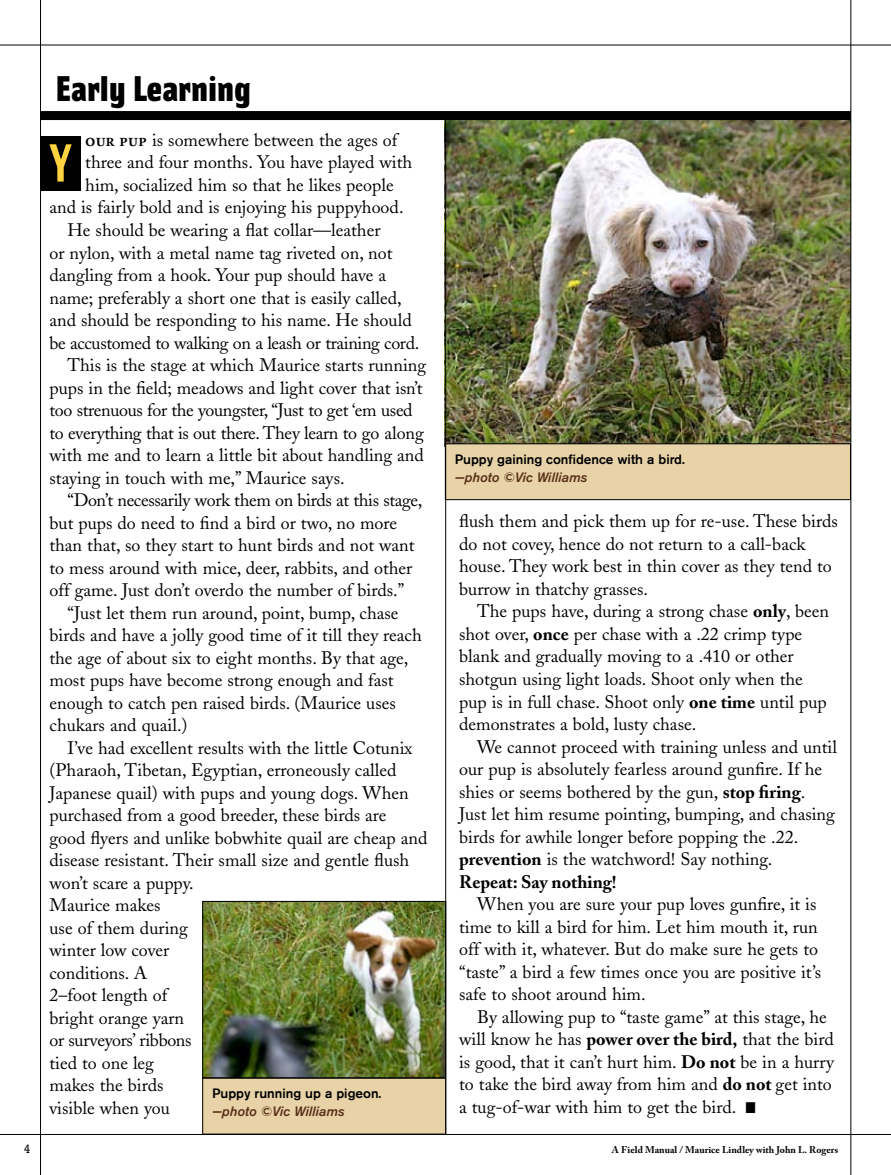
<style>
.page{position:relative;width:891px;height:1175px;background:#fff}
.page>*{position:absolute;margin:0;border:0;box-sizing:border-box;transform-origin:0 0}
.t1{font:700 54px "Solex";color:#ffd340}
.t2{font:900 36px "Solex";color:#000}
.t3{font:18px/22.5px "Adobe Caslon";color:#000}
.t4{font:18px "Adobe Caslon";letter-spacing:-.02em;color:#000}
.t5{font:500 13.5px "Akzidenz Grotesk BE";color:#000}
.t6{font:italic 500 13.5px "Akzidenz Grotesk BE";color:#593118}
.t7{font:12px "Geometric Slab 712 BT Medium A";color:#000}
.t8{font:700 9.75px "Adobe Caslon Pro";color:#000}
.s1{font-family:"Adobe Caslon Semibold SC"}
.s2{font-weight:700}
</style>
<div class="page">
<img style="left:446px;top:120px;width:404px;height:323px">
<div style="left:445px;top:444px;width:405px;height:55px;background:#e8d3a9"></div>
<div style="left:445px;top:443px;width:406px;height:57px;border:1px solid #000"></div>
<img style="left:204px;top:903px;width:240px;height:173px">
<div style="left:202px;top:901px;width:244px;height:177px;border:1px solid #000"></div>
<div style="left:203px;top:1078px;width:243px;height:56px;background:#e8d3a9"></div>
<div style="left:202px;top:1077px;width:244px;height:57px;border:1px solid #000"></div>
<hr style="left:0;top:1134px;width:891px;height:1px;background:#000">
<hr style="left:0;top:45px;width:891px;height:1px;background:#000">
<hr style="left:850px;top:0;width:1px;height:1175px;background:#000">
<hr style="left:40px;top:0;width:1px;height:1175px;background:#000">
<hr style="left:445px;top:118px;width:1px;height:1016px;background:#000">
<div style="left:40px;top:111px;width:810px;height:9px;background:#000"></div>
<div style="left:40px;top:137px;width:41px;height:54px;background:#000"></div>
<h2 class="t2" style="left:56px;top:64px;width:197px">Early Learning</h2>
<h1 class="t1" style="left:50px;top:128px;width:23px">Y</h1>
<p class="t3" style="left:85px;top:129px;width:313px"><span class="s1">our pup</span> is somewhere between the ages of</p>
<p class="t3" style="left:85px;top:151px;width:328px">three and four months. You have played with</p>
<p class="t3" style="left:85px;top:174px;width:310px">him, socialized him so that he likes people</p>
<p class="t3" style="left:49px;top:196px;width:355px">and is fairly bold and is enjoying his puppyhood.</p>
<p class="t3" style="left:68px;top:219px;width:314px">He should be wearing a flat collar—leather</p>
<p class="t3" style="left:49px;top:241px;width:344px">or nylon, with a metal name tag riveted on, not</p>
<p class="t3" style="left:49px;top:264px;width:338px">dangling from a hook. Your pup should have a</p>
<p class="t3" style="left:49px;top:286px;width:354px">name; preferably a short one that is easily called,</p>
<p class="t3" style="left:49px;top:309px;width:364px">and should be responding to his name. He should</p>
<p class="t4" style="left:49px;top:332px;width:371px">be accustomed to walking on a leash or training cord.</p>
<p class="t3" style="left:68px;top:354px;width:360px">This is the stage at which Maurice starts running</p>
<p class="t3" style="left:49px;top:376px;width:374px">pups in the field; meadows and light cover that isn’t</p>
<p class="t4" style="left:49px;top:399px;width:365px">too strenuous for the youngster, “Just to get ‘em used</p>
<p class="t4" style="left:49px;top:422px;width:376px">to everything that is out there. They learn to go along</p>
<p class="t3" style="left:49px;top:444px;width:376px">with me and to learn a little bit about handling and</p>
<p class="t3" style="left:49px;top:466px;width:297px">staying in touch with me,” Maurice says.</p>
<p class="t4" style="left:68px;top:489px;width:356px">“Don’t necessarily work them on birds at this stage,</p>
<p class="t3" style="left:49px;top:511px;width:349px">but pups do need to find a bird or two, no more</p>
<p class="t3" style="left:49px;top:534px;width:366px">than that, so they start to hunt birds and not want</p>
<p class="t3" style="left:49px;top:556px;width:364px">to mess around with mice, deer, rabbits, and other</p>
<p class="t3" style="left:49px;top:579px;width:356px">off game. Just don’t overdo the number of birds.”</p>
<p class="t3" style="left:68px;top:601px;width:332px">“Just let them run around, point, bump, chase</p>
<p class="t3" style="left:49px;top:624px;width:374px">birds and have a jolly good time of it till they reach</p>
<p class="t3" style="left:49px;top:646px;width:360px">the age of about six to eight months. By that age,</p>
<p class="t3" style="left:49px;top:669px;width:346px">most pups have become strong enough and fast</p>
<p class="t3" style="left:49px;top:691px;width:348px">enough to catch pen raised birds. (Maurice uses</p>
<p class="t3" style="left:49px;top:714px;width:140px">chukars and quail.)</p>
<p class="t3" style="left:68px;top:736px;width:346px">I’ve had excellent results with the little Cotunix</p>
<p class="t3" style="left:49px;top:759px;width:348px">(Pharaoh, Tibetan, Egyptian, erroneously called</p>
<p class="t3" style="left:49px;top:781px;width:361px">Japanese quail) with pups and young dogs. When</p>
<p class="t3" style="left:49px;top:804px;width:338px">purchased from a good breeder, these birds are</p>
<p class="t3" style="left:49px;top:826px;width:379px">good flyers and unlike bobwhite quail are cheap and</p>
<p class="t3" style="left:49px;top:849px;width:361px">disease resistant. Their small size and gentle flush</p>
<p class="t3" style="left:49px;top:871px;width:146px">won’t scare a puppy.</p>
<p class="t3" style="left:49px;top:894px;width:112px">Maurice makes</p>
<p class="t3" style="left:49px;top:916px;width:140px">use of them during</p>
<p class="t3" style="left:49px;top:939px;width:121px">winter low cover</p>
<p class="t3" style="left:49px;top:961px;width:99px">conditions. A</p>
<p class="t3" style="left:49px;top:984px;width:119px">2–foot length of</p>
<p class="t3" style="left:49px;top:1006px;width:136px">bright orange yarn</p>
<p class="t4" style="left:49px;top:1029px;width:143px">or surveyors’ ribbons</p>
<p class="t3" style="left:49px;top:1051px;width:106px">tied to one leg</p>
<p class="t3" style="left:49px;top:1074px;width:116px">makes the birds</p>
<p class="t3" style="left:49px;top:1096px;width:122px">visible when you</p>
<p class="t5" style="left:212px;top:1085px;width:171px">Puppy running up a pigeon.</p>
<p class="t6" style="left:212px;top:1103px;width:134px">—photo ©Vic Williams</p>
<p class="t5" style="left:455px;top:451px;width:232px">Puppy gaining confidence with a bird.</p>
<p class="t6" style="left:455px;top:469px;width:134px">—photo ©Vic Williams</p>
<p class="t3" style="left:459px;top:510px;width:380px">flush them and pick them up for re-use. These birds do not covey, hence do not return to a call-back house. They work best in thin cover as they tend to burrow in thatchy grasses.</p>
<p class="t3" style="left:459px;top:600px;width:371px;text-indent:18px">The pups have, during a strong chase <span class="s2">only</span>, been shot over, <span class="s2">once</span> per chase with a .22 crimp type blank and gradually moving to a .410 or other shotgun using light loads. Shoot only when the pup is in full chase. Shoot only <span class="s2">one time</span> until pup demonstrates a bold, lusty chase.</p>
<p class="t3" style="left:459px;top:735px;width:379px;text-indent:18px">We cannot proceed with training unless and until our pup is absolutely fearless around gunfire. If he shies or seems bothered by the gun, <span class="s2">stop firing</span>.<br>Just let him resume pointing, bumping, and chasing birds for awhile longer before popping the .22. <span class="s2">prevention</span> is the watchword! Say nothing.<br><span class="s2">Repeat: Say nothing!</span></p>
<p class="t3" style="left:459px;top:893px;width:363px;text-indent:18px">When you are sure your pup loves gunfire, it is time to kill a bird for him. Let him mouth it, run off with it, whatever. But do make sure he gets to “taste” a bird a few times once you are positive it’s safe to shoot around him.</p>
<p class="t3" style="left:459px;top:1005px;width:376px;text-indent:18px">By allowing pup to “taste game” at this stage, he will know he has <span class="s2">power over the bird,</span> that the bird is good, that it can’t hurt him. <span class="s2">Do not</span> be in a hurry to take the bird away from him and <span class="s2">do not</span> get into a tug-of-war with him to get the bird.</p>
<p class="t7" style="left:24px;top:1141px;width:7px">4</p>
<p class="t8" style="left:612px;top:1144px;width:228px">A Field Manual / Maurice Lindley with John L. Rogers</p>
</div>
